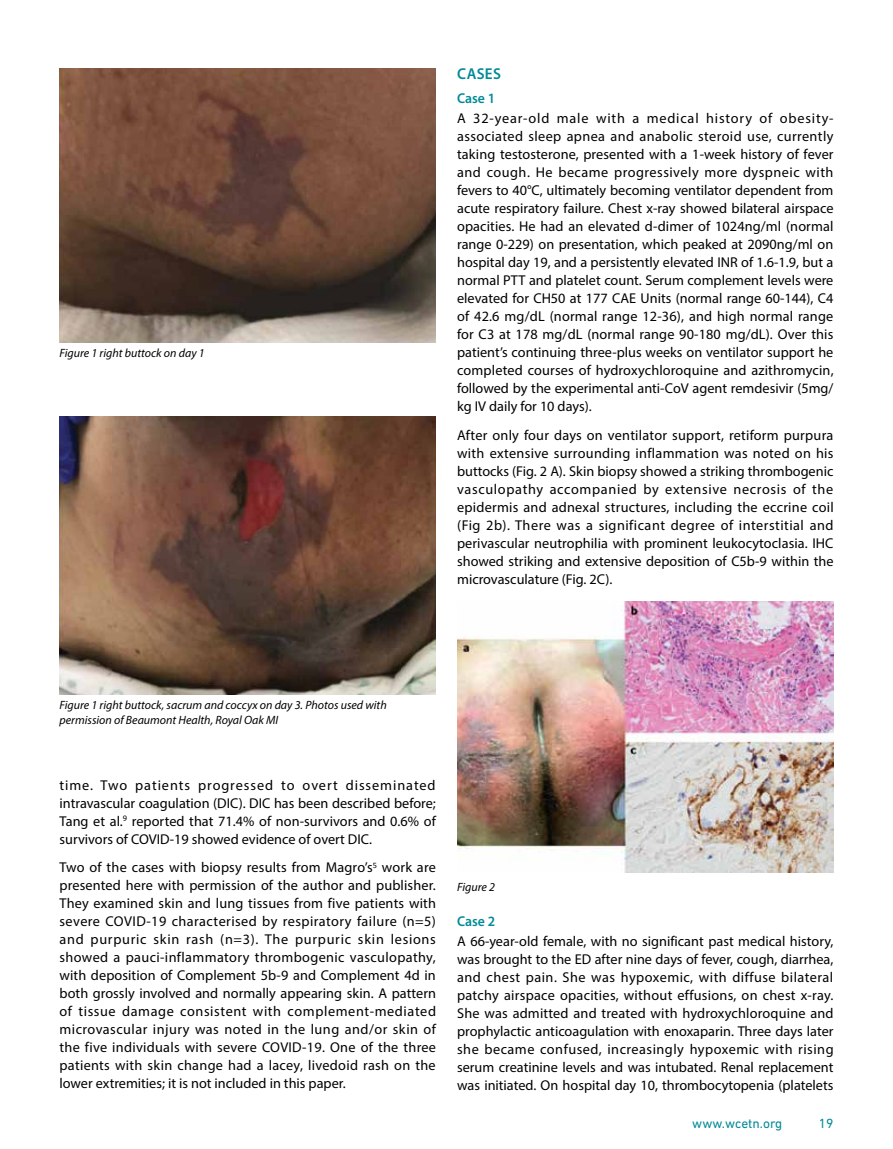
<style>
.page{position:relative;width:893px;height:1149px;background:#fff}
.page>*{position:absolute;margin:0;border:0;box-sizing:border-box;transform-origin:0 0}
.t1{font:600 15.75px "Myriad Pro";letter-spacing:.02em;color:#008a97}
.t2{font:14.25px/18px "Myriad Pro";color:#000;text-align:justify}
.t3{font:600 14.25px "Myriad Pro";color:#008a97}
.t4{font:13.5px "DIN Next LT Pro";color:#008a97}
.t5{font:italic 12px/15px "Myriad Pro";color:#000}
</style>
<div class="page">
<img style="left:60px;top:68px;width:376px;height:274px">
<img style="left:60px;top:416px;width:376px;height:278px">
<img style="left:457px;top:601px;width:376px;height:271px">
<p class="t5" style="left:60px;top:345px;width:147px">Figure 1 right buttock on day 1</p>
<p class="t1" style="left:457px;top:64px;width:45px">CASES</p>
<p class="t3" style="left:457px;top:89px;width:40px">Case 1</p>
<p class="t2" style="left:457px;top:109px;width:378px">A 32-year-old male with a medical history of obesity&shy;associated sleep apnea and anabolic steroid use, currently taking testosterone, presented with a 1-week history of fever and cough. He became progressively more dyspneic with fevers to 40°C, ultimately becoming ventilator dependent from acute respiratory failure. Chest x-ray showed bilateral airspace opacities. He had an elevated d-dimer of 1024ng/ml (normal range 0-229) on presentation, which peaked at 2090ng/ml on hospital day 19, and a persistently elevated INR of 1.6-1.9, but a normal PTT and platelet count. Serum complement levels were elevated for CH50 at 177 CAE Units (normal range 60-144), C4 of 42.6 mg/dL (normal range 12-36), and high normal range for C3 at 178 mg/dL (normal range 90-180 mg/dL). Over this patient’s continuing three-plus weeks on ventilator support he completed courses of hydroxychloroquine and azithromycin, followed by the experimental anti-CoV agent remdesivir (5mg/ kg IV daily for 10 days).</p>
<p class="t2" style="left:457px;top:425px;width:378px">After only four days on ventilator support, retiform purpura with extensive surrounding inflammation was noted on his buttocks (Fig. 2 A). Skin biopsy showed a striking thrombogenic vasculopathy accompanied by extensive necrosis of the epidermis and adnexal structures, including the eccrine coil (Fig 2b). There was a significant degree of interstitial and perivascular neutrophilia with prominent leukocytoclasia. IHC showed striking and extensive deposition of C5b-9 within the microvasculature (Fig. 2C).</p>
<p class="t5" style="left:60px;top:697px;width:329px">Figure 1 right buttock, sacrum and coccyx on day 3. Photos used with permission of Beaumont Health, Royal Oak MI</p>
<p class="t2" style="left:60px;top:775px;width:378px">time. Two patients progressed to overt disseminated intravascular coagulation (DIC). DIC has been described before; Tang et al.<sup>9</sup> reported that 71.4% of non-survivors and 0.6% of survivors of COVID-19 showed evidence of overt DIC.</p>
<p class="t2" style="left:60px;top:858px;width:378px">Two of the cases with biopsy results from Magro’s<sup>5</sup> work are presented here with permission of the author and publisher.<br>They examined skin and lung tissues from five patients with severe COVID-19 characterised by respiratory failure (n=5) and purpuric skin rash (n=3). The purpuric skin lesions showed a pauci-inflammatory thrombogenic vasculopathy, with deposition of Complement 5b-9 and Complement 4d in both grossly involved and normally appearing skin. A pattern of tissue damage consistent with complement-mediated microvascular injury was noted in the lung and/or skin of the five individuals with severe COVID-19. One of the three patients with skin change had a lacey, livedoid rash on the lower extremities; it is not included in this paper.</p>
<p class="t5" style="left:457px;top:878px;width:39px">Figure 2</p>
<p class="t3" style="left:457px;top:911px;width:40px">Case 2</p>
<p class="t2" style="left:457px;top:931px;width:378px">A 66-year-old female, with no significant past medical history, was brought to the ED after nine days of fever, cough, diarrhea, and chest pain. She was hypoxemic, with diffuse bilateral patchy airspace opacities, without effusions, on chest x-ray.<br>She was admitted and treated with hydroxychloroquine and prophylactic anticoagulation with enoxaparin. Three days later she became confused, increasingly hypoxemic with rising serum creatinine levels and was intubated. Renal replacement was initiated. On hospital day 10, thrombocytopenia (platelets</p>
<p class="t4" style="left:692px;top:1114px;width:92px">www.wcetn.org</p>
<p class="t4" style="left:819px;top:1114px;width:16px">19</p>
</div>
